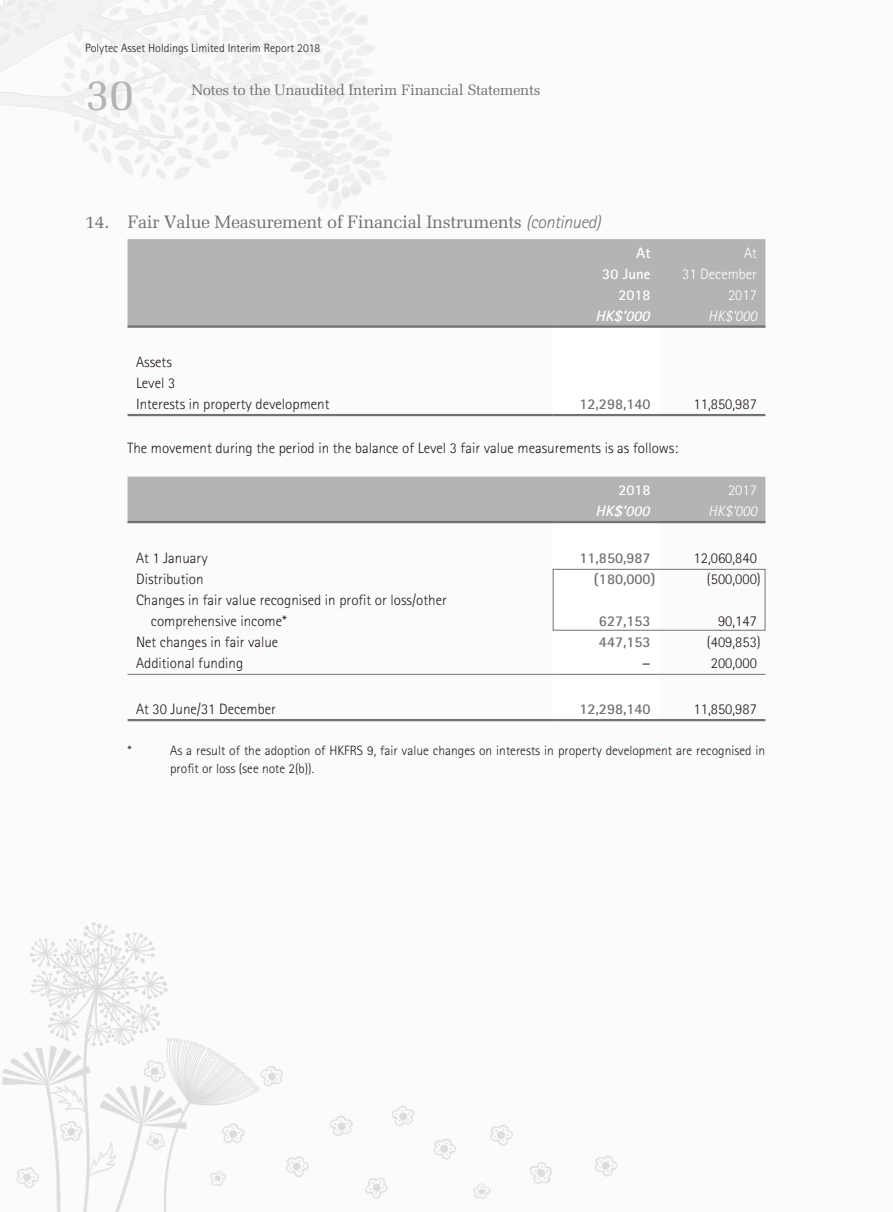
<style>
.page{position:relative;width:893px;height:1212px;background:#fff}
.page>*{position:absolute;margin:0;border:0;box-sizing:border-box;transform-origin:0 0}
.t1{font:45px "Melior LT Std";color:#b4b4b3}
.t2{font:18px "Melior LT Std";letter-spacing:-.02em;color:#707171}
.t3{font:300 15px/21px "Rotis Sans Serif Std";color:#231916}
.t4{font:700 15px "Rotis Sans Serif Std";color:#707171}
.t5{font:15px "Melior LT Std";letter-spacing:-.02em;color:#707171}
.t6{font:300 15px/21px "Rotis Sans Serif Std";color:#fff;text-align:right}
.t7{font:700 15px/21px "Rotis Sans Serif Std";color:#fff;text-align:right}
.t8{font:italic 700 15px "Rotis Sans Serif Std";color:#fff}
.t9{font:italic 300 15px "Rotis Sans Serif Std";color:#fff}
.t10{font:300 13.5px/18px "Rotis Sans Serif Std";color:#231916}
.t11{font:300 12px "Rotis Sans Serif Std";color:#231916}
.s1{font-family:"Rotis Sans Serif Std";font-weight:300;font-style:italic}
</style>
<div class="page">
<img style="left:0;top:0;width:766px;height:1212px">
<div style="left:128px;top:239px;width:637px;height:86px;background:#b4b4b3"></div>
<svg style="left:553px;top:328px;width:106px;height:86px"></svg>
<hr style="left:128px;top:325px;width:425px;height:3px;background:#727272">
<hr style="left:553px;top:325px;width:106px;height:3px;background:#727272">
<hr style="left:659px;top:325px;width:106px;height:3px;background:#727272">
<hr style="left:128px;top:414px;width:425px;height:2px;background:#727272">
<hr style="left:553px;top:414px;width:106px;height:2px;background:#727272">
<hr style="left:659px;top:414px;width:106px;height:2px;background:#727272">
<svg style="left:128px;top:477px;width:637px;height:242px"></svg>
<hr style="left:128px;top:521px;width:425px;height:2px;background:#727272">
<hr style="left:553px;top:521px;width:106px;height:2px;background:#727272">
<hr style="left:659px;top:521px;width:106px;height:2px;background:#727272">
<hr style="left:128px;top:674px;width:425px;height:1px;background:#727272">
<hr style="left:553px;top:674px;width:106px;height:1px;background:#727272">
<hr style="left:659px;top:674px;width:106px;height:1px;background:#727272">
<hr style="left:128px;top:719px;width:425px;height:2px;background:#727272">
<hr style="left:553px;top:719px;width:106px;height:2px;background:#727272">
<hr style="left:659px;top:719px;width:106px;height:2px;background:#727272">
<div style="left:553px;top:569px;width:212px;height:62px;border:1px solid #727272"></div>
<p class="t11" style="left:85px;top:42px;width:237px">Polytec Asset Holdings Limited Interim Report 2018</p>
<p class="t5" style="left:191px;top:81px;width:351px">Notes to the Unaudited Interim Financial Statements</p>
<h1 class="t1" style="left:85px;top:68px;width:51px">30</h1>
<p class="t2" style="left:85px;top:211px;width:517px">14. Fair Value Measurement of Financial Instruments <span class="s1">(continued)</span></p>
<p class="t7" style="left:602px;top:242px;width:50px">At<br>30 June<br>2018</p>
<p class="t6" style="left:682px;top:242px;width:76px">At<br>31 December<br>2017</p>
<p class="t8" style="left:596px;top:306px;width:59px">HK$’000</p>
<p class="t9" style="left:708px;top:307px;width:50px">HK$’000</p>
<p class="t3" style="left:136px;top:352px;width:195px">Assets<br>Level 3<br>Interests in property development</p>
<p class="t4" style="left:579px;top:395px;width:73px">12,298,140</p>
<p class="t3" style="left:694px;top:394px;width:65px">11,850,987</p>
<p class="t3" style="left:128px;top:437px;width:552px">The movement during the period in the balance of Level 3 fair value measurements is as follows:</p>
<p class="t7" style="left:618px;top:479px;width:34px">2018</p>
<p class="t6" style="left:728px;top:479px;width:30px">2017</p>
<p class="t8" style="left:596px;top:501px;width:59px">HK$’000</p>
<p class="t9" style="left:708px;top:502px;width:50px">HK$’000</p>
<p class="t3" style="left:136px;top:547px;width:73px">At 1 January</p>
<p class="t4" style="left:579px;top:548px;width:73px">11,850,987</p>
<p class="t3" style="left:694px;top:547px;width:65px">12,060,840</p>
<p class="t3" style="left:136px;top:568px;width:69px">Distribution</p>
<p class="t4" style="left:594px;top:569px;width:63px">(180,000)</p>
<p class="t3" style="left:707px;top:568px;width:55px">(500,000)</p>
<p class="t3" style="left:151px;top:589px;width:297px;text-indent:-15px">Changes in fair value recognised in profit or loss/other comprehensive income*</p>
<p class="t4" style="left:599px;top:611px;width:53px">627,153</p>
<p class="t3" style="left:718px;top:610px;width:40px">90,147</p>
<p class="t3" style="left:136px;top:631px;width:144px">Net changes in fair value</p>
<p class="t4" style="left:599px;top:632px;width:53px">447,153</p>
<p class="t3" style="left:707px;top:631px;width:55px">(409,853)</p>
<p class="t3" style="left:136px;top:652px;width:109px">Additional funding</p>
<p class="t4" style="left:642px;top:653px;width:10px">–</p>
<p class="t3" style="left:711px;top:652px;width:48px">200,000</p>
<p class="t3" style="left:136px;top:699px;width:141px">At 30 June/31 December</p>
<p class="t4" style="left:579px;top:700px;width:73px">12,298,140</p>
<p class="t3" style="left:694px;top:699px;width:65px">11,850,987</p>
<p class="t10" style="left:128px;top:741px;width:6px">*</p>
<p class="t10" style="left:170px;top:741px;width:597px">As a result of the adoption of HKFRS 9, fair value changes on interests in property development are recognised in profit or loss (see note 2(b)).</p>
</div>
